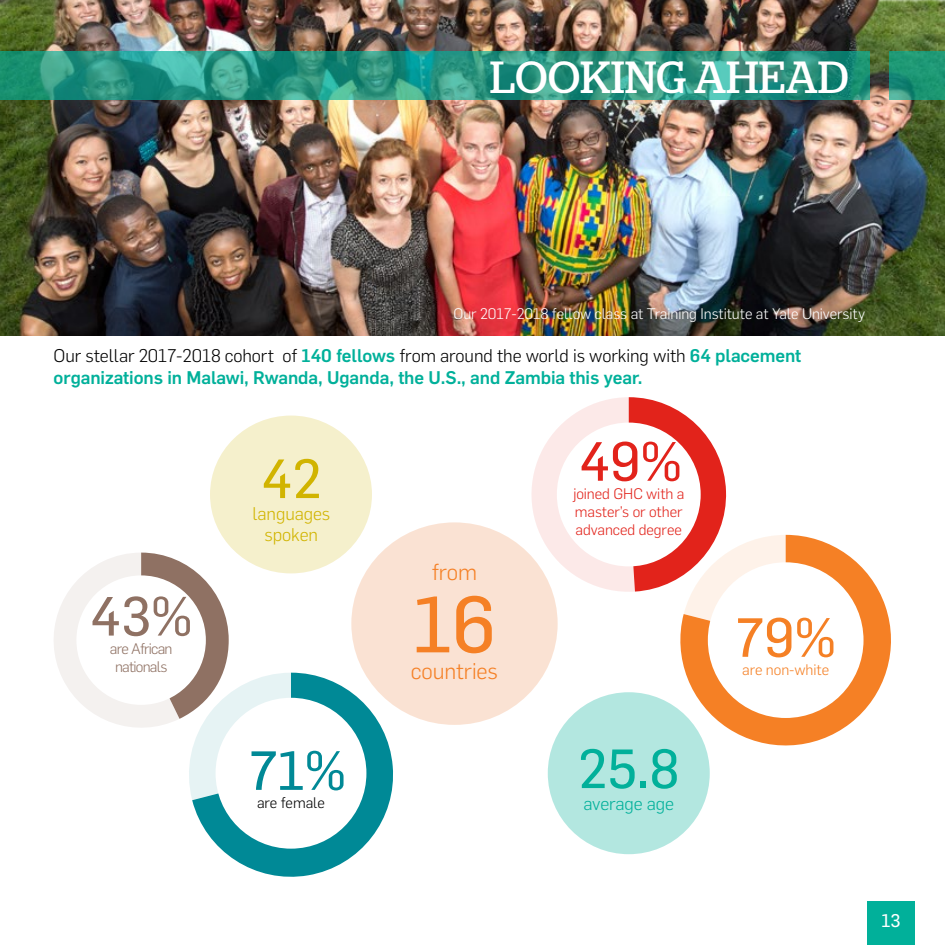
<style>
.page{position:relative;width:945px;height:945px;background:#fff}
.page>*{position:absolute;margin:0;border:0;box-sizing:border-box;transform-origin:0 0}
.t1{font:78px "Flama Basic";color:#f58025}
.t2{font:54px "Flama Basic";color:#01b09a}
.t3{font:54px "Flama Basic";color:#f58025}
.t4{font:54px "Flama Basic";color:#008996}
.t5{font:54px "Flama Basic";color:#e2231b}
.t6{font:54px "Flama Basic";color:#8f7163}
.t7{font:54px "Flama Basic";color:#d1b400}
.t8{font:45px "Stag";color:#fff}
.t9{font:300 22.35px "Flama";letter-spacing:-.005em;color:#f58025}
.t10{font:500 18px/21.6px "Flama";letter-spacing:-.005em;color:#01b09a}
.t11{font:300 18px/21.6px "Flama";letter-spacing:-.005em;color:#d1b400;text-align:center}
.t12{font:300 18px "Flama";letter-spacing:-.005em;color:#01b09a}
.t13{font:18px "Flama Basic";color:#fff}
.t14{font:300 15px "Flama";letter-spacing:-.005em;color:#fff}
.t15{font:300 15px/18px "Flama";letter-spacing:-.005em;color:#e2231b}
.t16{font:300 15px/18px "Flama";letter-spacing:-.05em;color:#8f7163;text-align:center}
.t17{font:300 15px "Flama";letter-spacing:-.005em;color:#f58025}
.t18{font:300 15px "Flama";letter-spacing:-.005em;color:#000}
.s1{font-weight:300;color:#000}
</style>
<div class="page">
<div style="left:867px;top:902px;width:48px;height:43px;background:#01b09a"></div>
<img style="left:0;top:0;width:945px;height:335px">
<svg style="left:0;top:51px;width:870px;height:49px"></svg>
<svg style="left:889px;top:51px;width:56px;height:49px;fill:#1d9874"></svg>
<svg style="left:680px;top:535px;width:211px;height:211px;fill:#f58025"></svg>
<div style="left:708px;top:562px;width:156px;height:156px;background:#fff;border-radius:50%"></div>
<div style="left:351px;top:522px;width:207px;height:203px;background:#fae2d3;border-radius:50%"></div>
<svg style="left:192px;top:673px;width:205px;height:204px;fill:#008996"></svg>
<div style="left:216px;top:698px;width:150px;height:151px;background:#fff;border-radius:50%"></div>
<div style="left:548px;top:692px;width:162px;height:162px;background:#b3e7e0;border-radius:50%"></div>
<svg style="left:526px;top:397px;width:260px;height:243px"></svg>
<div style="left:557px;top:423px;width:144px;height:143px;background:#fff;border-radius:50%"></div>
<div style="left:210px;top:416px;width:162px;height:157px;background:#f5f0cc;border-radius:50%"></div>
<svg style="left:54px;top:553px;width:237px;height:247px"></svg>
<div style="left:76px;top:575px;width:130px;height:130px;background:#fff;border-radius:50%"></div>
<h3 class="t8" style="left:490px;top:51px;width:360px">LOOKING AHEAD</h3>
<p class="t14" style="left:454px;top:303px;width:413px">Our 2017-2018 fellow class at Training Institute at Yale University</p>
<p class="t10" style="left:54px;top:344px;width:749px"><span class="s1">Our stellar 2017-2018 cohort of</span> 140 fellows <span class="s1">from around the world is working with</span> 64 placement organizations in Malawi, Rwanda, Uganda, the U.S., and Zambia this year.</p>
<h2 class="t6" style="left:90px;top:579px;width:104px">43%</h2>
<p class="t16" style="left:110px;top:638px;width:64px">are African nationals</p>
<h2 class="t7" style="left:261px;top:441px;width:62px">42</h2>
<p class="t11" style="left:253px;top:502px;width:79px">languages spoken</p>
<h2 class="t4" style="left:249px;top:733px;width:99px">71%</h2>
<p class="t18" style="left:257px;top:792px;width:69px">are female</p>
<p class="t9" style="left:432px;top:557px;width:47px">from</p>
<h1 class="t1" style="left:413px;top:570px;width:85px">16</h1>
<p class="t9" style="left:411px;top:656px;width:89px">countries</p>
<h2 class="t5" style="left:579px;top:424px;width:105px">49%</h2>
<p class="t15" style="left:573px;top:484px;width:113px">joined GHC with a master’s or other advanced degree</p>
<h2 class="t2" style="left:578px;top:731px;width:103px">25.8</h2>
<p class="t12" style="left:583px;top:791px;width:92px">average age</p>
<h2 class="t3" style="left:735px;top:600px;width:103px">79%</h2>
<p class="t17" style="left:742px;top:659px;width:88px">are non-white</p>
<p class="t13" style="left:881px;top:908px;width:21px">13</p>
</div>
